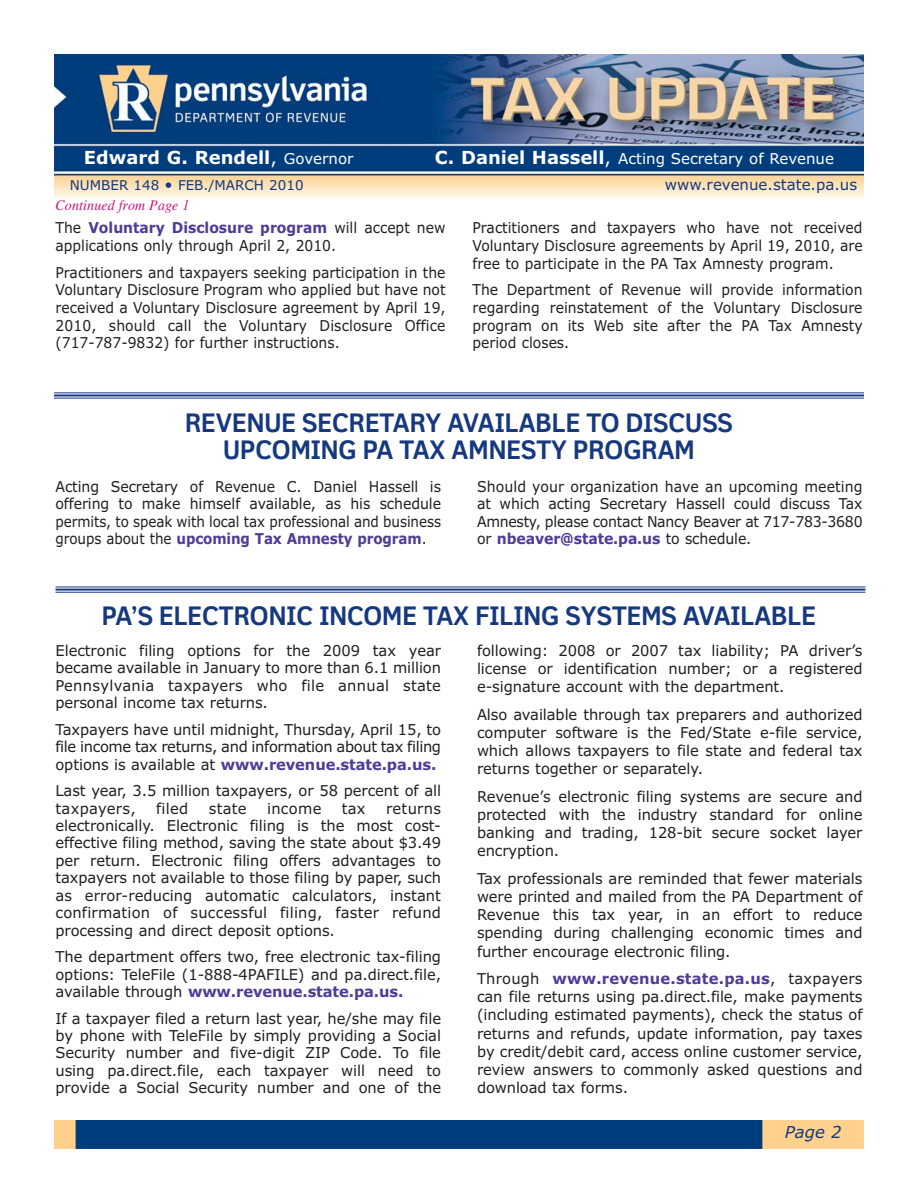
<style>
.page{position:relative;width:918px;height:1188px;background:#fff}
.page>*{position:absolute;margin:0;border:0;box-sizing:border-box;transform-origin:0 0}
.t1{font:700 25.5px/27px "Felbridge Std";color:#15387f;text-align:center;scale:.96 1}
.t2{font:700 18px "Verdana";color:#fff}
.t3{font:italic 16.5px "Verdana";color:#15387f}
.t4{font:15px/17.4px "Verdana";letter-spacing:-.005em;color:#231f20;text-align:justify}
.t5{font:15px/17.7px "Verdana";letter-spacing:-.005em;color:#231f20;text-align:justify;scale:.93 1}
.t6{font:15px/17.5px "Verdana";letter-spacing:-.005em;color:#231f20;text-align:justify;scale:.94 1}
.t7{font:15px "Verdana";color:#fff}
.t8{font:15px "Verdana";color:#15387f}
.t9{font:italic 14.7px "Times";letter-spacing:.01em;color:#cb127e;scale:.95 1}
.t10{font:13.5px "Verdana";color:#15387f}
.s1{font-weight:400}
.s2{font-weight:400;font-size:15px}
.s3{font-weight:700;font-size:18px}
.s4{font-size:18px}
.s5{font-size:15px}
.s6{font-weight:700;color:#4e3c98}
</style>
<div class="page">
<img style="left:54px;top:1120px;width:810px;height:28px">
<img style="left:54px;top:54px;width:810px;height:145px">
<hr style="left:56px;top:587px;width:810px;height:1px;background:#15387f">
<hr style="left:56px;top:589px;width:810px;height:2px;background:#15387f">
<hr style="left:56px;top:592px;width:810px;height:1px;background:#15387f">
<hr style="left:54px;top:392px;width:810px;height:1px;background:#15387f">
<hr style="left:54px;top:394px;width:810px;height:2px;background:#15387f">
<hr style="left:54px;top:398px;width:810px;height:1px;background:#15387f">
<p class="t2" style="left:84px;top:151px;width:271px">Edward G. Rendell<span class="s1">,</span> <span class="s2">Governor</span></p>
<p class="t7" style="left:435px;top:153px;width:401px"><span class="s3">C. Daniel Hassell</span><span class="s4">,</span> Acting Secretary of Revenue</p>
<p class="t10" style="left:70px;top:180px;width:235px">NUMBER 148 <span class="s5">•</span> FEB./MARCH 2010</p>
<p class="t8" style="left:665px;top:178px;width:194px">www.revenue.state.pa.us</p>
<p class="t9" style="left:56px;top:199px;width:143px">Continued from Page 1</p>
<p class="t5" style="left:56px;top:220px;width:421px">The <span class="s6">Voluntary Disclosure program</span> will accept new applications only through April 2, 2010.</p>
<p class="t5" style="left:56px;top:265px;width:421px">Practitioners and taxpayers seeking participation in the Voluntary Disclosure Program who applied but have not received a Voluntary Disclosure agreement by April 19, 2010, should call the Voluntary Disclosure Office (717-787-9832) for further instructions.</p>
<p class="t5" style="left:473px;top:220px;width:421px">Practitioners and taxpayers who have not received Voluntary Disclosure agreements by April 19, 2010, are free to participate in the PA Tax Amnesty program.</p>
<p class="t5" style="left:473px;top:282px;width:421px">The Department of Revenue will provide information regarding reinstatement of the Voluntary Disclosure program on its Web site after the PA Tax Amnesty period closes.</p>
<h1 class="t1" style="left:185px;top:410px;width:572px">REVENUE SECRETARY AVAILABLE TO DISCUSS<br>UPCOMING PA TAX AMNESTY PROGRAM</h1>
<p class="t6" style="left:56px;top:479px;width:412px">Acting Secretary of Revenue C. Daniel Hassell is offering to make himself available, as his schedule permits, to speak with local tax professional and business groups about the <span class="s6">upcoming Tax Amnesty program</span>.</p>
<p class="t6" style="left:477px;top:479px;width:412px">Should your organization have an upcoming meeting at which acting Secretary Hassell could discuss Tax Amnesty, please contact Nancy Beaver at 717-783-3680 or <span class="s6">nbeaver@state.pa.us</span> to schedule.</p>
<h1 class="t1" style="left:102px;top:603px;width:745px">PA’S ELECTRONIC INCOME TAX FILING SYSTEMS AVAILABLE</h1>
<p class="t4" style="left:56px;top:643px;width:387px">Electronic filing options for the 2009 tax year became available in January to more than 6.1 million Pennsylvania taxpayers who file annual state personal income tax returns.</p>
<p class="t4" style="left:56px;top:722px;width:387px">Taxpayers have until midnight, Thursday, April 15, to file income tax returns, and information about tax filing options is available at <span class="s6">www.revenue.state.pa.us.</span></p>
<p class="t4" style="left:56px;top:783px;width:387px">Last year, 3.5 million taxpayers, or 58 percent of all taxpayers,</p>
<p class="t4" style="left:477px;top:643px;width:387px;line-height:18.3px">following: 2008 or 2007 tax liability; PA driver’s license or identification number; or a registered e-signature account with the department.</p>
<p class="t4" style="left:477px;top:706px;width:387px;line-height:18.3px">Also available through tax preparers and authorized computer software is the Fed/State e-file service, which allows taxpayers to file state and federal tax returns together or separately.</p>
<p class="t4" style="left:477px;top:788px;width:387px;line-height:18.3px">Revenue’s electronic filing systems are secure and protected with the industry standard for online banking and trading, 128-bit secure socket layer encryption.</p>
<p class="t4" style="left:477px;top:870px;width:387px;line-height:18.3px">Tax professionals are reminded that fewer materials were printed and mailed from the PA Department of Revenue this tax year, in an effort to reduce spending during challenging economic times and further encourage electronic filing.</p>
<p class="t4" style="left:477px;top:971px;width:387px;line-height:18.3px">Through <span class="s6">www.revenue.state.pa.us</span>, taxpayers can file returns using pa.direct.file, make payments (including estimated payments), check the status of returns and refunds, update information, pay taxes by credit/debit card, access online customer service, review answers to commonly asked questions and download tax forms.</p>
<p class="t4" style="left:156px;top:801px;width:34px">filed</p>
<p class="t4" style="left:209px;top:801px;width:39px">state</p>
<p class="t4" style="left:267px;top:801px;width:56px">income</p>
<p class="t4" style="left:342px;top:801px;width:25px">tax</p>
<p class="t4" style="left:56px;top:801px;width:387px;text-indent:331px">returns electronically. Electronic filing is the most cost&shy;effective filing method, saving the state about $3.49 per return. Electronic filing offers advantages to taxpayers not available to those filing by paper, such as error-reducing automatic calculators, instant confirmation of successful filing, faster refund processing and direct deposit options.</p>
<p class="t4" style="left:56px;top:949px;width:387px">The department offers two, free electronic tax-filing options: TeleFile (1-888-4PAFILE) and pa.direct.file, available through <span class="s6">www.revenue.state.pa.us.</span></p>
<p class="t4" style="left:56px;top:1011px;width:387px">If a taxpayer filed a return last year, he/she may file by phone with TeleFile by simply providing a Social Security number and five-digit ZIP Code. To file using pa.direct.file, each taxpayer will need to provide a Social Security number and one of the</p>
<p class="t3" style="left:785px;top:1126px;width:58px">Page 2</p>
</div>
